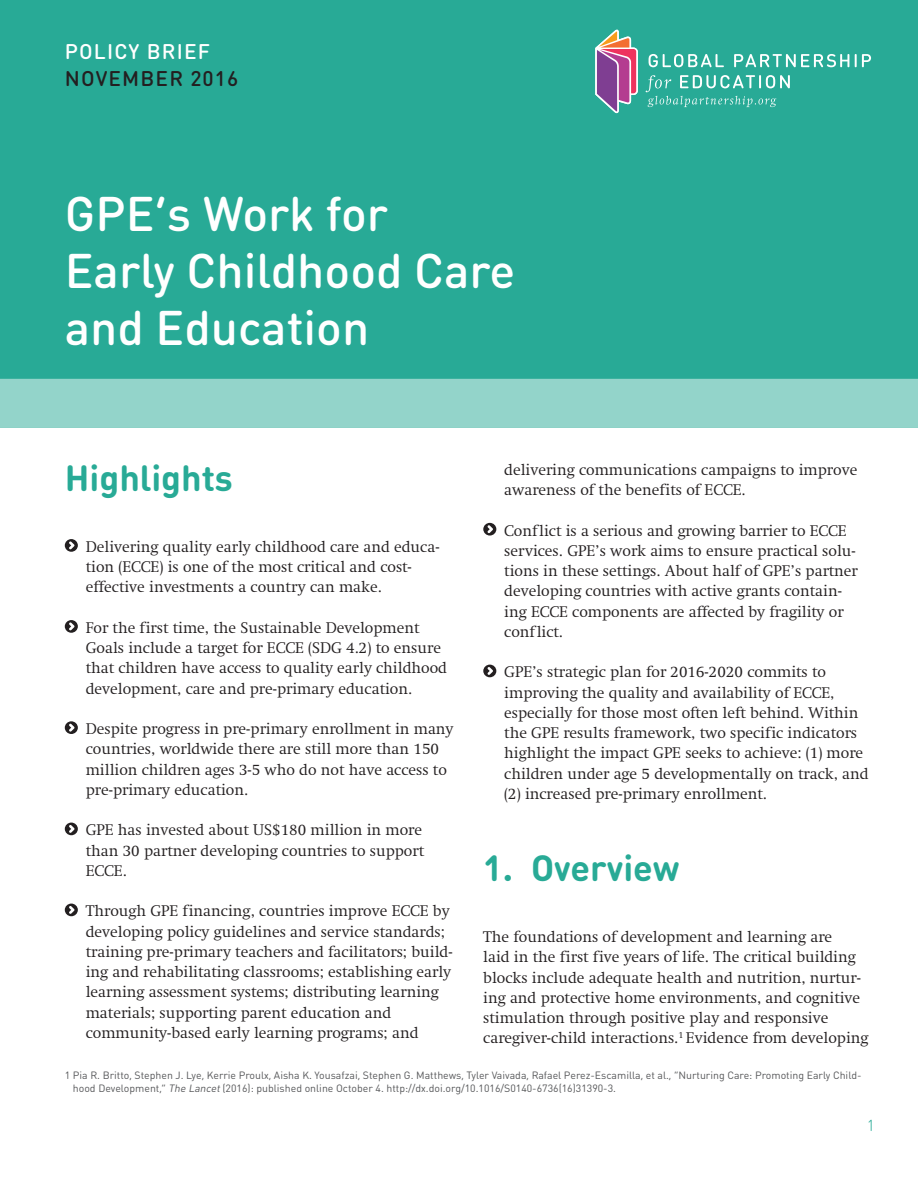
<style>
.page{position:relative;width:918px;height:1188px;background:#fff}
.page>*{position:absolute;margin:0;border:0;box-sizing:border-box;transform-origin:0 0}
.t1{font:500 48px/57px "DIN Round Pro";color:#fff}
.t2{font:700 36px "DIN Round Pro";color:#28aa96}
.t3{font:500 21px "DIN Round Pro";letter-spacing:.055em;color:#231f20}
.t4{font:500 21px "DIN Round Pro";letter-spacing:.055em;color:#fff}
.t5{font:300 15.75px/20.2px "Swift LT Std";color:#231f20}
.t6{font:300 15.75px "DIN Round Pro";color:#28aa96}
.t7{font:10.5px/13.5px "DIN Round Pro";color:#57585a}
.s1{font-style:italic}
</style>
<div class="page">
<div style="left:0;top:0;width:918px;height:428px;background:#28aa96"></div>
<div style="left:0;top:379px;width:918px;height:49px;background:#93d4ca"></div>
<svg style="left:595px;top:30px;width:43px;height:83px"></svg>
<svg style="left:649px;top:54px;width:75px;height:13px"></svg>
<svg style="left:734px;top:54px;width:115px;height:13px"></svg>
<svg style="left:855px;top:54px;width:16px;height:13px"></svg>
<svg style="left:646px;top:75px;width:144px;height:32px"></svg>
<svg style="left:65px;top:539px;width:13px;height:13px"></svg>
<svg style="left:65px;top:620px;width:13px;height:13px"></svg>
<svg style="left:65px;top:721px;width:13px;height:13px"></svg>
<svg style="left:65px;top:823px;width:13px;height:12px"></svg>
<svg style="left:65px;top:904px;width:13px;height:12px"></svg>
<svg style="left:483px;top:523px;width:13px;height:13px"></svg>
<svg style="left:483px;top:665px;width:13px;height:12px"></svg>
<h3 class="t4" style="left:65px;top:37px;width:147px">policy brief</h3>
<h3 class="t3" style="left:65px;top:64px;width:175px">November 2016</h3>
<h1 class="t1" style="left:65px;top:183px;width:452px">GPE’s Work for<br>Early Childhood Care and Education</h1>
<p class="t5" style="left:504px;top:460px;width:355px">delivering communications campaigns to improve awareness of the benefits of ECCE.</p>
<p class="t5" style="left:504px;top:520px;width:355px">Conflict is a serious and growing barrier to ECCE services. GPE’s work aims to ensure practical solu&shy;tions in these settings. About half of GPE’s partner developing countries with active grants contain&shy;ing ECCE components are affected by fragility or conflict.</p>
<p class="t5" style="left:504px;top:662px;width:366px">GPE’s strategic plan for 2016-2020 commits to improving the quality and availability of ECCE, especially for those most often left behind. Within the GPE results framework, two specific indicators highlight the impact GPE seeks to achieve: (1) more children under age 5 developmentally on track, and (2) increased pre-primary enrollment.</p>
<h2 class="t2" style="left:65px;top:453px;width:170px">Highlights</h2>
<p class="t5" style="left:86px;top:537px;width:355px">Delivering quality early childhood care and educa&shy;tion (ECCE) is one of the most critical and cost&shy;effective investments a country can make.</p>
<p class="t5" style="left:86px;top:618px;width:363px">For the first time, the Sustainable Development Goals include a target for ECCE (SDG 4.2) to ensure that children have access to quality early childhood development, care and pre-primary education.</p>
<p class="t5" style="left:86px;top:719px;width:369px">Despite progress in pre-primary enrollment in many countries, worldwide there are still more than 150 million children ages 3-5 who do not have access to pre-primary education.</p>
<p class="t5" style="left:86px;top:820px;width:340px">GPE has invested about US$180 million in more than 30 partner developing countries to support<br>ECCE.</p>
<p class="t5" style="left:86px;top:901px;width:368px">Through GPE financing, countries improve ECCE by developing policy guidelines and service standards; training pre-primary teachers and facilitators; build&shy;ing and rehabilitating classrooms; establishing early learning assessment systems; distributing learning materials; supporting parent education and community-based early learning programs; and</p>
<h2 class="t2" style="left:483px;top:843px;width:198px">1. Overview</h2>
<p class="t5" style="left:483px;top:927px;width:387px">The foundations of development and learning are<br>laid in the first five years of life. The critical building blocks include adequate health and nutrition, nurtur&shy;ing and protective home environments, and cognitive stimulation through positive play and responsive caregiver-child interactions.<sup>1</sup> Evidence from developing</p>
<p class="t7" style="left:73px;top:1068px;width:790px;text-indent:-8px">1 Pia R. Britto, Stephen J. Lye, Kerrie Proulx, Aisha K. Yousafzai, Stephen G. Matthews, Tyler Vaivada, Rafael Perez-Escamilla, et al., “Nurturing Care: Promoting Early Child&shy;hood Development,” <span class="s1">The Lancet</span>(2016): published online October 4. http://dx.doi.org/10.1016/S0140-6736(16)31390-3.</p>
<p class="t6" style="left:867px;top:1115px;width:10px">1</p>
</div>
